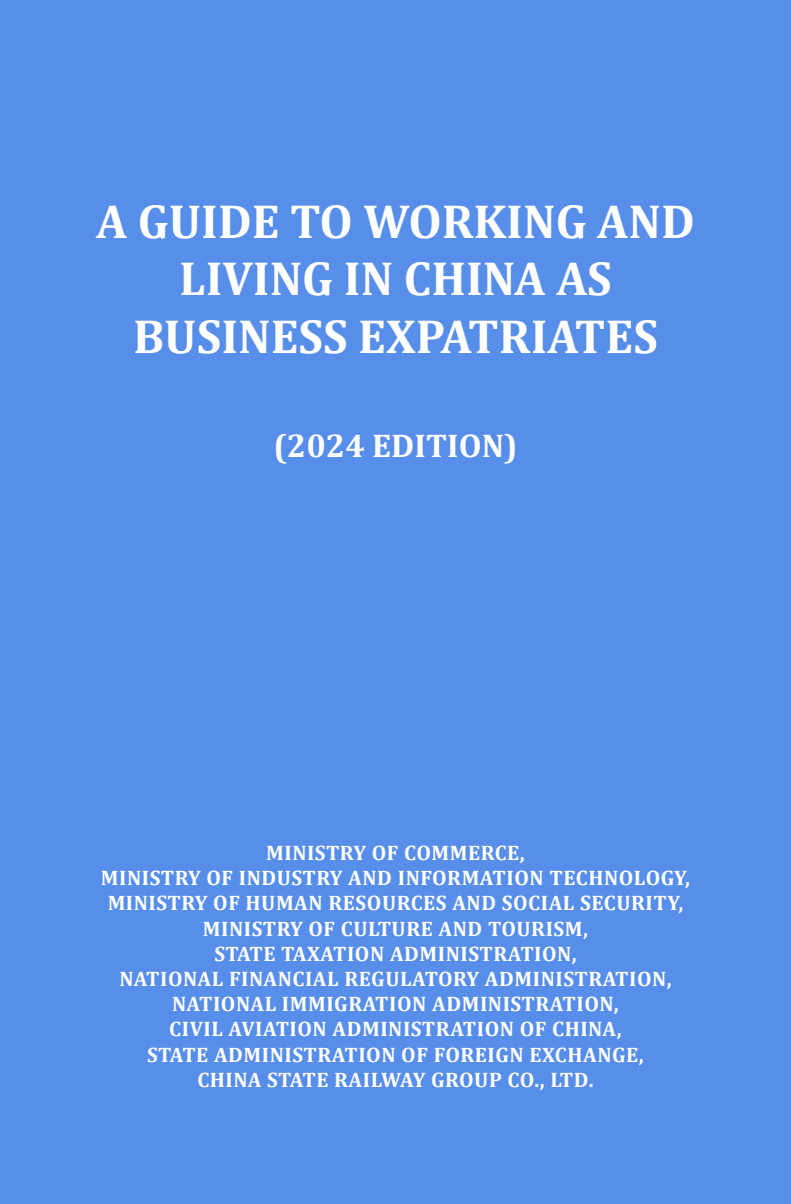
<style>
.page{position:relative;width:791px;height:1204px;background:#fff}
.page>*{position:absolute;margin:0;border:0;box-sizing:border-box;transform-origin:0 0}
.t1{font:700 48px/57.6px "Cambria";color:#fff;text-align:center}
.t2{font:700 33px "Cambria";color:#fff}
.t3{font:700 21px "Cambria";letter-spacing:.025em;color:#fff}
</style>
<div class="page">
<div style="left:0;top:0;width:791px;height:1203px;background:#578ee9"></div>
<p class="t1" style="left:96px;top:191px;width:600px">A GUIDE TO WORKING AND<br>LIVING IN CHINA AS<br>BUSINESS EXPATRIATES</p>
<p class="t2" style="left:273px;top:422px;width:246px">(2024 EDITION)</p>
<p class="t3" style="left:266px;top:837px;width:260px">MINISTRY OF COMMERCE,</p>
<p class="t3" style="left:101px;top:863px;width:591px">MINISTRY OF INDUSTRY AND INFORMATION TECHNOLOGY,</p>
<p class="t3" style="left:108px;top:888px;width:577px">MINISTRY OF HUMAN RESOURCES AND SOCIAL SECURITY,</p>
<p class="t3" style="left:203px;top:913px;width:387px">MINISTRY OF CULTURE AND TOURISM,</p>
<p class="t3" style="left:214px;top:938px;width:364px">STATE TAXATION ADMINISTRATION,</p>
<p class="t3" style="left:119px;top:963px;width:554px">NATIONAL FINANCIAL REGULATORY ADMINISTRATION,</p>
<p class="t3" style="left:172px;top:989px;width:448px">NATIONAL IMMIGRATION ADMINISTRATION,</p>
<p class="t3" style="left:169px;top:1014px;width:454px">CIVIL AVIATION ADMINISTRATION OF CHINA,</p>
<p class="t3" style="left:147px;top:1039px;width:498px">STATE ADMINISTRATION OF FOREIGN EXCHANGE,</p>
<p class="t3" style="left:197px;top:1064px;width:398px">CHINA STATE RAILWAY GROUP CO., LTD.</p>
</div>
